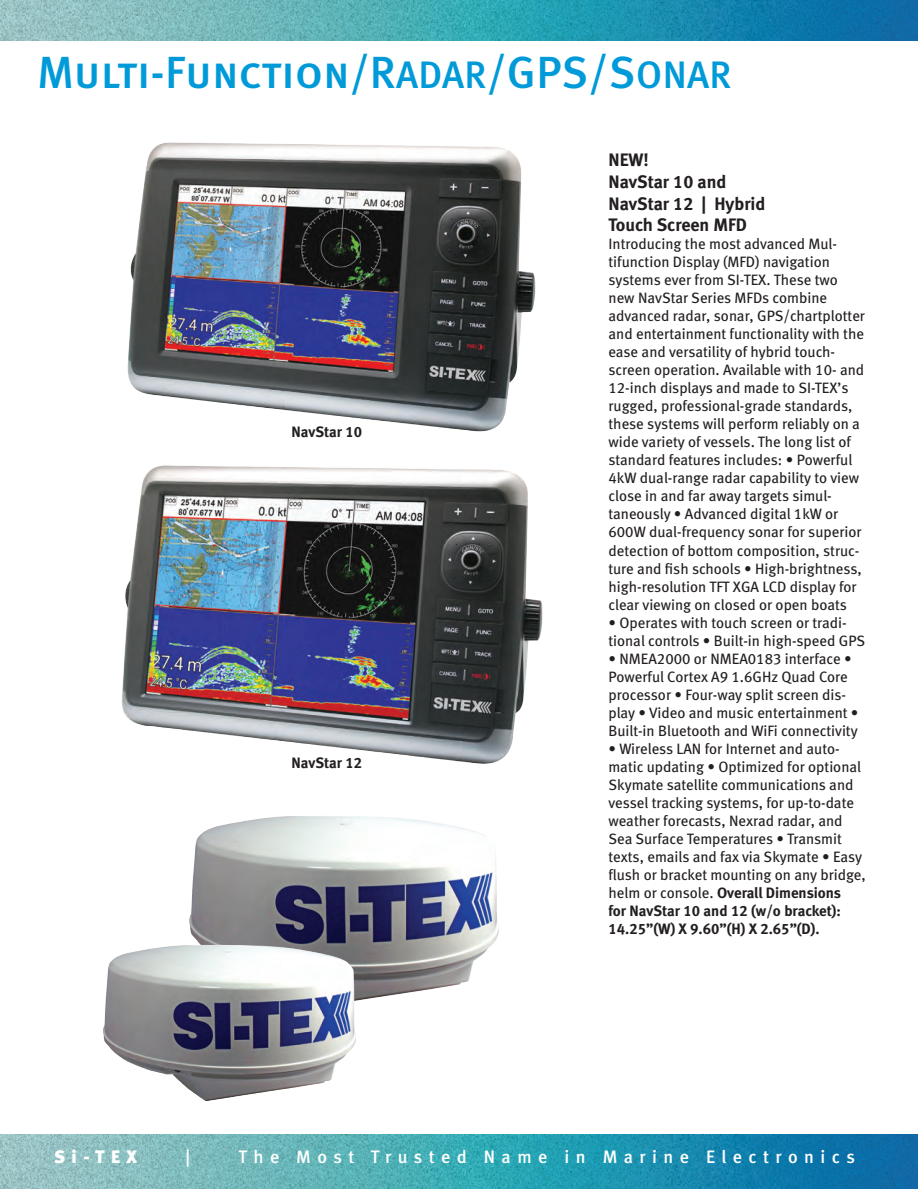
<style>
.page{position:relative;width:918px;height:1189px;background:#fff}
.page>*{position:absolute;margin:0;border:0;box-sizing:border-box;transform-origin:0 0}
.t1{font:45px "Meta Medium LF Caps";letter-spacing:-.01em;color:#009ad9}
.t2{font:18px/21.6px "Meta Bold LF";color:#231f20}
.t3{font:18px "Meta Medium LF";letter-spacing:.36em;color:#fff}
.t4{font:18px "Meta Black LF";color:#fff}
.t5{font:15px/18px "Meta Book LF";color:#231f20}
.t6{font:15px "Meta Bold LF";color:#231f20}
.s1{font-family:"Meta Medium LF Caps SC850"}
.s2{font-family:"Meta Medium LF Caps SC850";font-size:38.25px}
.s3{font-family:"Meta Bold LF"}
</style>
<div class="page">
<img style="left:0;top:0;width:918px;height:40px">
<img style="left:0;top:1134px;width:918px;height:54px">
<img style="left:189px;top:816px;width:310px;height:184px">
<img style="left:103px;top:935px;width:257px;height:166px">
<img style="left:121px;top:465px;width:422px;height:299px">
<img style="left:127px;top:142px;width:409px;height:290px">
<p class="t1" style="left:37px;top:47px;width:692px">Multi-Function/<span class="s1">R</span><span class="s2">ADAR</span><span class="s1">/GPS/S</span><span class="s2">ONAR</span></p>
<p class="t6" style="left:291px;top:422px;width:72px">NavStar 10</p>
<p class="t6" style="left:291px;top:753px;width:72px">NavStar 12</p>
<p class="t2" style="left:609px;top:149px;width:158px">NEW!<br>NavStar 10 and<br>NavStar 12 | Hybrid<br>Touch Screen MFD</p>
<p class="t5" style="left:609px;top:235px;width:258px">Introducing the most advanced Mul&shy;tifunction Display (MFD) navigation systems ever from SI-TEX. These two new NavStar Series MFDs combine advanced radar, sonar, GPS/chartplotter and entertainment functionality with the ease and versatility of hybrid touch&shy;screen operation. Available with 10- and 12-inch displays and made to SI-TEX’s rugged, professional-grade standards, these systems will perform reliably on a wide variety of vessels. The long list of standard features includes: • Powerful 4kW dual-range radar capability to view close in and far away targets simul&shy;taneously • Advanced digital 1kW or 600W dual-frequency sonar for superior detection of bottom composition, struc&shy;ture and fish schools • High-brightness, high-resolution TFT XGA LCD display for clear viewing on closed or open boats</p>
<p class="t5" style="left:609px;top:613px;width:258px">• Operates with touch screen or tradi&shy;tional controls • Built-in high-speed GPS</p>
<p class="t5" style="left:609px;top:649px;width:252px">• NMEA2000 or NMEA0183 interface • Powerful Cortex A9 1.6GHz Quad Core processor • Four-way split screen dis&shy;play • Video and music entertainment • Built-in Bluetooth and WiFi connectivity</p>
<p class="t5" style="left:609px;top:739px;width:259px">• Wireless LAN for Internet and auto&shy;matic updating • Optimized for optional Skymate satellite communications and vessel tracking systems, for up-to-date weather forecasts, Nexrad radar, and Sea Surface Temperatures • Transmit texts, emails and fax via Skymate • Easy flush or bracket mounting on any bridge, helm or console. <span class="s3">Overall Dimensions<br>for NavStar 10 and 12 (w/o bracket):<br>14.25”(W) X 9.60”(H) X 2.65”(D).</span></p>
<p class="t4" style="left:54px;top:1144px;width:85px">Si-TEX</p>
<p class="t3" style="left:185px;top:1145px;width:6px">|</p>
<p class="t3" style="left:238px;top:1145px;width:618px">The Most Trusted Name in Marine Electronics</p>
</div>
